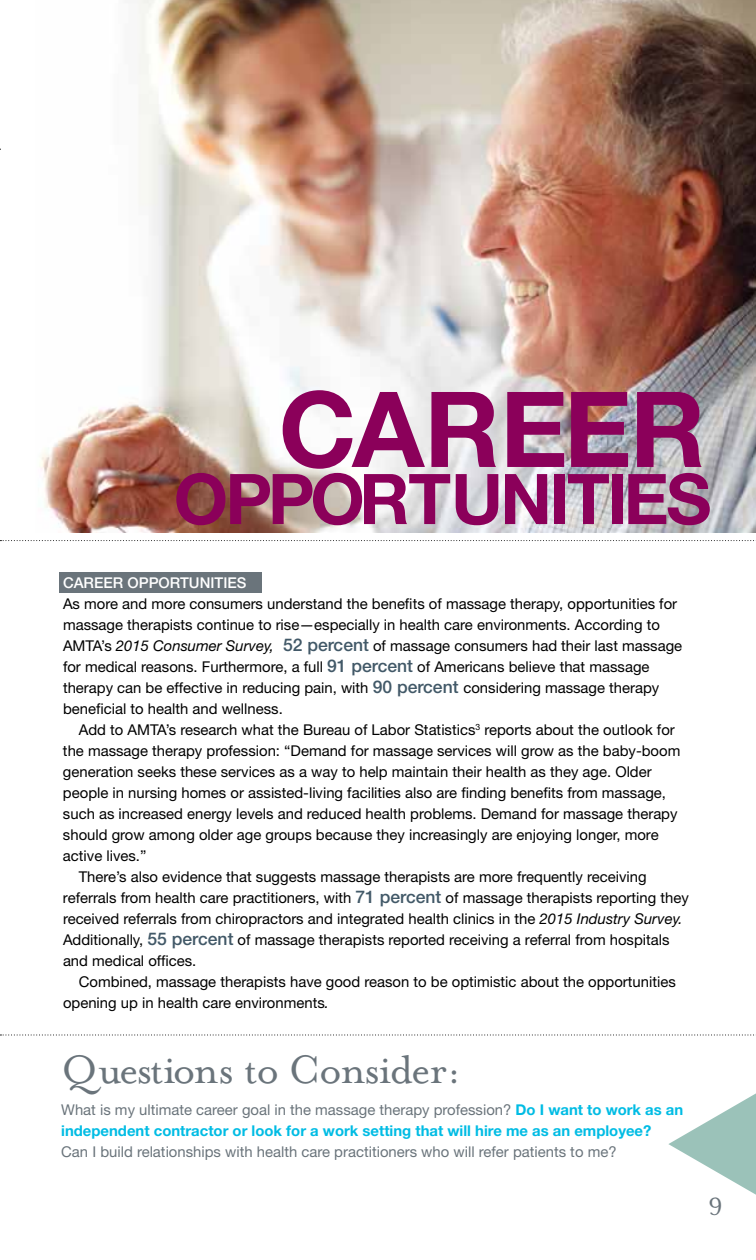
<style>
.page{position:relative;width:756px;height:1260px;background:#fff}
.page>*{position:absolute;margin:0;border:0;box-sizing:border-box;transform-origin:0 0}
.t1{font:700 105px "Helvetica Neue LT Std";letter-spacing:-.02em;color:#8b005a}
.t2{font:700 70px "Helvetica Neue LT Std";letter-spacing:-.04em;color:#8b005a}
.t3{font:45.5px "Mrs Eaves Roman";letter-spacing:-.02em;color:#6a747b}
.t4{font:28px "Mrs Eaves Roman";color:#6a747b}
.t5{font:14.88px/21px "Helvetica Neue LT Std";color:#000}
.t6{font:700 14.88px/21px "Helvetica Neue LT Std";color:#00bce4}
.t7{font:14.88px "Helvetica Neue LT Std";color:#6a747b}
.t8{font:500 14.88px "Helvetica Neue LT Std";color:#fff}
.s1{font-style:italic}
.s2{font-weight:500;font-size:17.5px;color:#425968}
.s3{font-weight:400;color:#6a747b}
</style>
<div class="page">
<img style="left:39px;top:0;width:717px;height:533px">
<div style="left:60px;top:572px;width:202px;height:21px;background:#6a747b"></div>
<svg style="left:668px;top:1093px;width:88px;height:102px"></svg>
<svg style="left:0;top:1035px;width:754px;height:1px"></svg>
<svg style="left:0;top:540px;width:756px;height:1px"></svg>
<h1 class="t1" style="left:279px;top:365px;width:428px">CAREER</h1>
<h2 class="t2" style="left:174px;top:456px;width:539px">OPPORTUNITIES</h2>
<p class="t8" style="left:63px;top:574px;width:185px">CAREER OPPORTUNITIES</p>
<p class="t5" style="left:63px;top:593px;width:621px">As more and more consumers understand the benefits of massage therapy, opportunities for massage therapists continue to rise—especially in health care environments. According to AMTA’s <span class="s1">2015 Consumer Survey,</span> <span class="s2">52 percent</span> of massage consumers had their last massage for medical reasons. Furthermore, a full <span class="s2">91 percent</span> of Americans believe that massage therapy can be effective in reducing pain, with <span class="s2">90 percent</span> considering massage therapy beneficial to health and wellness.</p>
<p class="t5" style="left:79px;top:719px;width:598px">Add to AMTA’s research what the Bureau of Labor Statistics<sup>3</sup> reports about the outlook for</p>
<p class="t5" style="left:63px;top:740px;width:619px">the massage therapy profession: “Demand for massage services will grow as the baby-boom</p>
<p class="t5" style="left:63px;top:761px;width:590px">generation seeks these services as a way to help maintain their health as they age. Older</p>
<p class="t5" style="left:63px;top:782px;width:605px">people in nursing homes or assisted-living facilities also are finding benefits from massage,</p>
<p class="t5" style="left:63px;top:803px;width:616px">such as increased energy levels and reduced health problems. Demand for massage therapy</p>
<p class="t5" style="left:63px;top:824px;width:597px">should grow among older age groups because they increasingly are enjoying longer, more</p>
<p class="t5" style="left:63px;top:845px;width:85px">active lives.”</p>
<p class="t5" style="left:79px;top:866px;width:569px">There’s also evidence that suggests massage therapists are more frequently receiving</p>
<p class="t5" style="left:63px;top:887px;width:627px">referrals from health care practitioners, with <span class="s2">71 percent</span> of massage therapists reporting they</p>
<p class="t5" style="left:63px;top:908px;width:621px">received referrals from chiropractors and integrated health clinics in the <span class="s1">2015 Industry Survey.</span></p>
<p class="t5" style="left:63px;top:929px;width:608px">Additionally, <span class="s2">55 percent</span> of massage therapists reported receiving a referral from hospitals</p>
<p class="t5" style="left:63px;top:950px;width:135px">and medical offices.</p>
<p class="t5" style="left:79px;top:971px;width:599px">Combined, massage therapists have good reason to be optimistic about the opportunities</p>
<p class="t5" style="left:63px;top:992px;width:267px">opening up in health care environments<span class="s1">.</span></p>
<h3 class="t3" style="left:61px;top:1045px;width:402px">Questions to Consider:</h3>
<p class="t6" style="left:61px;top:1099px;width:624px"><span class="s3">What is my ultimate career goal in the massage therapy profession?</span> Do I want to work as an independent contractor or look for a work setting that will hire me as an employee?</p>
<p class="t7" style="left:61px;top:1143px;width:557px">Can I build relationships with health care practitioners who will refer patients to me?</p>
<h3 class="t4" style="left:708px;top:1187px;width:16px">9</h3>
</div>
